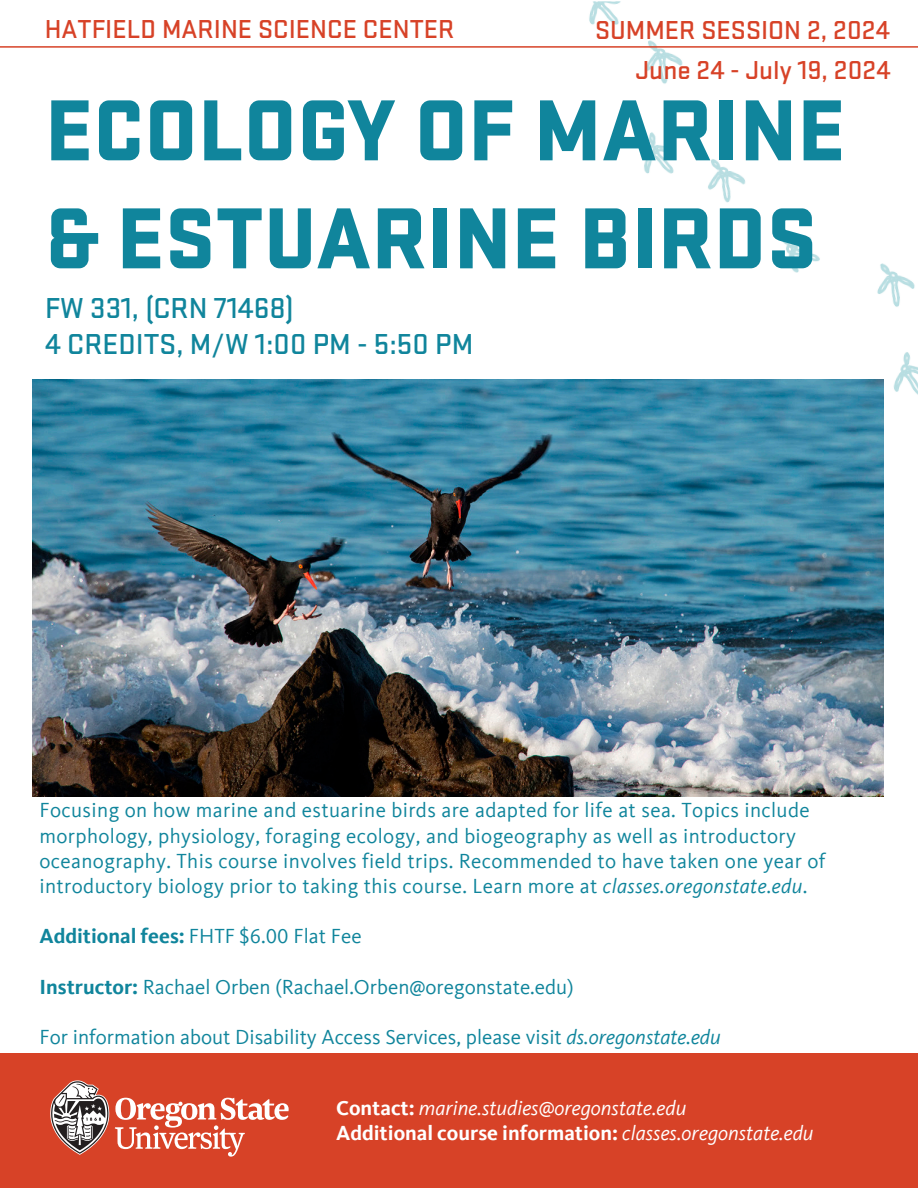
<style>
.page{position:relative;width:918px;height:1188px;background:#fff}
.page>*{position:absolute;margin:0;border:0;box-sizing:border-box;transform-origin:0 0}
.t1{font:900 90px/108px "Stratum 2";color:#10859c}
.t2{font:500 30px/36px "Stratum 2";color:#10859c}
.t3{font:500 27px "Stratum 2";color:#d74227}
.t4{font:21px/25.2px "Kievit Offc";letter-spacing:.02em;color:#10859c}
.t5{font:21px "Kievit Offc";color:#10859c}
.t6{font:italic 21px/25.2px "Kievit Offc";color:#fff}
.s1{font-style:italic}
.s2{font-weight:700}
.s3{font-weight:700;font-style:normal}
</style>
<div class="page">
<img style="left:589px;top:1px;width:329px;height:665px">
<img style="left:33px;top:379px;width:850px;height:417px">
<div style="left:0;top:1053px;width:918px;height:135px;background:#d74227"></div>
<svg style="left:50px;top:1080px;width:239px;height:77px"></svg>
<hr style="left:0;top:46px;width:918px;height:2px;background:#d74227">
<p class="t3" style="left:45px;top:11px;width:411px">HATFIELD MARINE SCIENCE CENTER</p>
<p class="t3" style="left:595px;top:12px;width:296px">SUMMER SESSION 2, 2024</p>
<p class="t3" style="left:635px;top:52px;width:257px">June 24 - July 19, 2024</p>
<p class="t1" style="left:45px;top:71px;width:802px">ECOLOGY OF MARINE &amp; ESTUARINE BIRDS</p>
<p class="t2" style="left:45px;top:289px;width:430px">FW 331, (CRN 71468)<br>4 CREDITS, M/W 1:00 PM - 5:50 PM</p>
<p class="t4" style="left:39px;top:798px;width:788px">Focusing on how marine and estuarine birds are adapted for life at sea. Topics include morphology, physiology, foraging ecology, and biogeography as well as introductory oceanography. This course involves field trips. Recommended to have taken one year of introductory biology prior to taking this course. Learn more at <span class="s1">classes.oregonstate.edu</span>.</p>
<p class="t5" style="left:39px;top:925px;width:324px"><span class="s2">Additional fees:</span> FHTF $6.00 Flat Fee</p>
<p class="t5" style="left:39px;top:975px;width:536px"><span class="s2">Instructor:</span> Rachael Orben (Rachael.Orben@oregonstate.edu)</p>
<p class="t5" style="left:39px;top:1025px;width:683px">For information about Disability Access Services, please visit <span class="s1">ds.oregonstate.edu</span></p>
<p class="t6" style="left:336px;top:1096px;width:479px"><span class="s3">Contact:</span> marine.studies@oregonstate.edu<br><span class="s3">Additional course information:</span> classes.oregonstate.edu</p>
</div>
